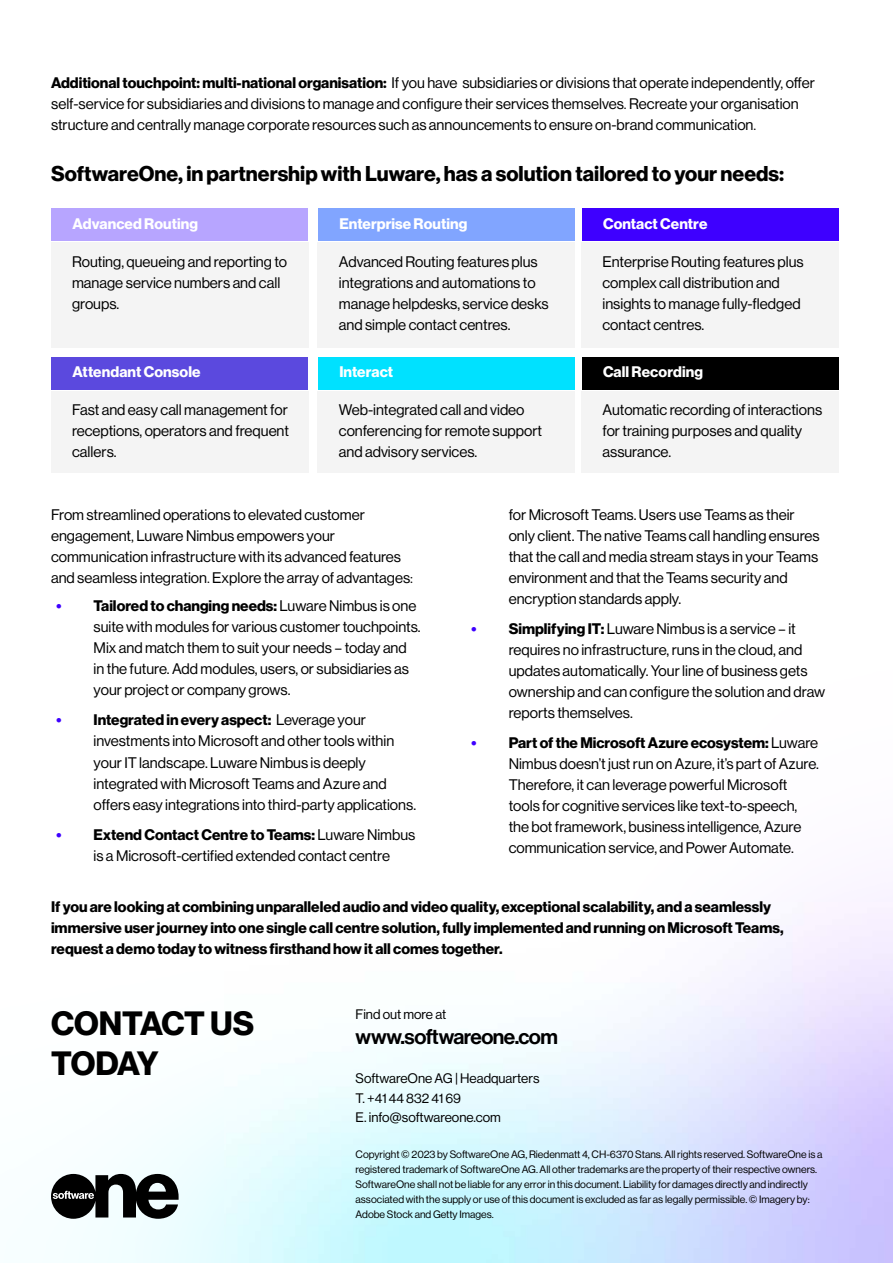
<style>
.page{position:relative;width:893px;height:1263px;background:#fff}
.page>*{position:absolute;margin:0;border:0;box-sizing:border-box;transform-origin:0 0}
.t1{font:700 33px/39.6px "Haas Grot Disp 75";letter-spacing:-.015em;color:#000}
.t2{font:700 21px "Haas Grot Disp R 75";color:#000}
.t3{font:500 21px "Haas Grot Disp 65";letter-spacing:-.025em;color:#000}
.t4{font:15px/21px "Haas Grot Disp 55 Roman";color:#000}
.t5{font:15px/21px "Haas Grot Disp R 55 Roman";color:#000}
.t6{font:700 15px/21px "Haas Grot Disp 75";color:#000}
.t7{font:700 15px "Haas Grot Disp 75";letter-spacing:.005em;color:#fff}
.t8{font:13.5px/19.5px "Haas Grot Disp 55 Roman";color:#000}
.t9{font:10.5px/15px "Haas Grot Disp 55 Roman";color:#000}
.s1{font-family:"Haas Grot Disp R 75";font-weight:700}
.s2{color:#3e00ff}
.s3{font-family:"Haas Grot Disp 55 Roman";font-weight:400}
.s4{font-family:"Haas Grot Disp 75";font-weight:700;color:#3e00ff}
.s5{font-family:"Haas Grot Disp 75";font-weight:700}
</style>
<div class="page">
<img style="left:51px;top:357px;width:176px;height:906px">
<div style="left:51px;top:242px;width:257px;height:106px;background:#f4f4f4"></div>
<div style="left:52px;top:209px;width:256px;height:32px;background:#b7a5ff"></div>
<div style="left:318px;top:242px;width:257px;height:106px;background:#f4f4f4"></div>
<div style="left:318px;top:209px;width:257px;height:32px;background:#81a5ff"></div>
<div style="left:581px;top:242px;width:258px;height:106px;background:#f4f4f4"></div>
<div style="left:582px;top:209px;width:257px;height:32px;background:#3e00ff"></div>
<div style="left:51px;top:391px;width:257px;height:82px;background:#f4f4f4"></div>
<div style="left:52px;top:357px;width:256px;height:32px;background:#5b49de"></div>
<div style="left:318px;top:391px;width:257px;height:82px;background:#f4f4f4"></div>
<div style="left:318px;top:357px;width:257px;height:32px;background:#00e1ff"></div>
<div style="left:581px;top:391px;width:258px;height:82px;background:#f4f4f4"></div>
<div style="left:582px;top:357px;width:257px;height:32px;background:#000"></div>
<svg style="left:51px;top:1174px;width:128px;height:45px"></svg>
<p class="t5" style="left:51px;top:72px;width:765px"><span class="s1">Additional touchpoint: multi-national organisation:</span> If you have subsidiaries or divisions that operate independently, offer self-service for subsidiaries and divisions to manage and configure their services themselves. Recreate your organisation structure and centrally manage corporate resources such as announcements to ensure on-brand communication.</p>
<h2 class="t2" style="left:51px;top:161px;width:735px">SoftwareOne, in partnership with Luware, has a solution tailored to your needs:</h2>
<p class="t7" style="left:73px;top:214px;width:127px">Advanced Routing</p>
<p class="t7" style="left:339px;top:214px;width:130px">Enterprise Routing</p>
<p class="t7" style="left:603px;top:214px;width:106px">Contact Centre</p>
<p class="t4" style="left:72px;top:251px;width:217px">Routing, queueing and reporting to manage service numbers and call groups.</p>
<p class="t4" style="left:339px;top:251px;width:211px">Advanced Routing features plus integrations and automations to manage helpdesks, service desks and simple contact centres.</p>
<p class="t4" style="left:602px;top:251px;width:203px">Enterprise Routing features plus complex call distribution and insights to manage fully-fledged contact centres.</p>
<p class="t7" style="left:73px;top:363px;width:130px">Attendant Console</p>
<p class="t7" style="left:339px;top:363px;width:55px">Interact</p>
<p class="t7" style="left:603px;top:363px;width:102px">Call Recording</p>
<p class="t4" style="left:72px;top:400px;width:218px;text-align:justify">Fast and easy call management for receptions, operators and frequent callers.</p>
<p class="t4" style="left:339px;top:400px;width:205px">Web-integrated call and video conferencing for remote support and advisory services.</p>
<p class="t4" style="left:602px;top:400px;width:221px">Automatic recording of interactions for training purposes and quality assurance.</p>
<p class="t5" style="left:51px;top:504px;width:364px">From streamlined operations to elevated customer engagement, Luware Nimbus empowers your communication infrastructure with its advanced features and seamless integration. Explore the array of advantages:</p>
<p class="t6" style="left:56px;top:596px;width:362px"><span class="s2">•</span> Tailored to changing needs: <span class="s3">Luware Nimbus is one</span></p>
<p class="t4" style="left:94px;top:617px;width:329px">suite with modules for various customer touchpoints.<br>Mix and match them to suit your needs – today and in the future. Add modules, users, or subsidiaries as your project or company grows.</p>
<p class="t6" style="left:56px;top:710px;width:311px"><span class="s2">•</span> Integrated in every aspect: <span class="s3">Leverage your</span></p>
<p class="t4" style="left:94px;top:731px;width:324px">investments into Microsoft and other tools within your IT landscape. Luware Nimbus is deeply integrated with Microsoft Teams and Azure and offers easy integrations into third-party applications.</p>
<p class="t6" style="left:56px;top:824px;width:361px"><span class="s2">•</span> Extend Contact Centre to Teams: <span class="s3">Luware Nimbus</span></p>
<p class="t4" style="left:94px;top:845px;width:298px">is a Microsoft-certified extended contact centre</p>
<p class="t4" style="left:509px;top:504px;width:313px">for Microsoft Teams. Users use Teams as their only client. The native Teams call handling ensures that the call and media stream stays in your Teams environment and that the Teams security and encryption standards apply.</p>
<p class="t4" style="left:509px;top:618px;width:318px;text-indent:-38px"><span class="s4">•</span> <span class="s5">Simplifying IT:</span> Luware Nimbus is a service – it requires no infrastructure, runs in the cloud, and updates automatically. Your line of business gets ownership and can configure the solution and draw reports themselves.</p>
<p class="t6" style="left:471px;top:732px;width:349px"><span class="s2">•</span> Part of the Microsoft Azure ecosystem: <span class="s3">Luware</span></p>
<p class="t4" style="left:509px;top:753px;width:312px">Nimbus doesn’t just run on Azure, it’s part of Azure.<br>Therefore, it can leverage powerful Microsoft tools for cognitive services like text-to-speech, the bot framework, business intelligence, Azure communication service, and Power Automate.</p>
<p class="t6" style="left:51px;top:897px;width:734px">If you are looking at combining unparalleled audio and video quality, exceptional scalability, and a seamlessly immersive user journey into one single call centre solution, fully implemented and running on Microsoft Teams, request a demo today to witness firsthand how it all comes together.</p>
<h1 class="t1" style="left:51px;top:1004px;width:205px">CONTACT US<br>TODAY</h1>
<p class="t8" style="left:356px;top:1005px;width:92px">Find out more at</p>
<h2 class="t3" style="left:356px;top:1025px;width:204px">www.softwareone.com</h2>
<p class="t8" style="left:356px;top:1069px;width:185px">SoftwareOne AG | Headquarters<br>T. +41 44 832 41 69<br>E. info@softwareone.com</p>
<p class="t9" style="left:356px;top:1147px;width:468px">Copyright © 2023 by SoftwareOne AG, Riedenmatt 4, CH-6370 Stans. All rights reserved. SoftwareOne is a registered trademark of SoftwareOne AG. All other trademarks are the property of their respective owners.<br>SoftwareOne shall not be liable for any error in this document. Liability for damages directly and indirectly associated with the supply or use of this document is excluded as far as legally permissible. © Imagery by:<br>Adobe Stock and Getty Images.</p>
</div>
